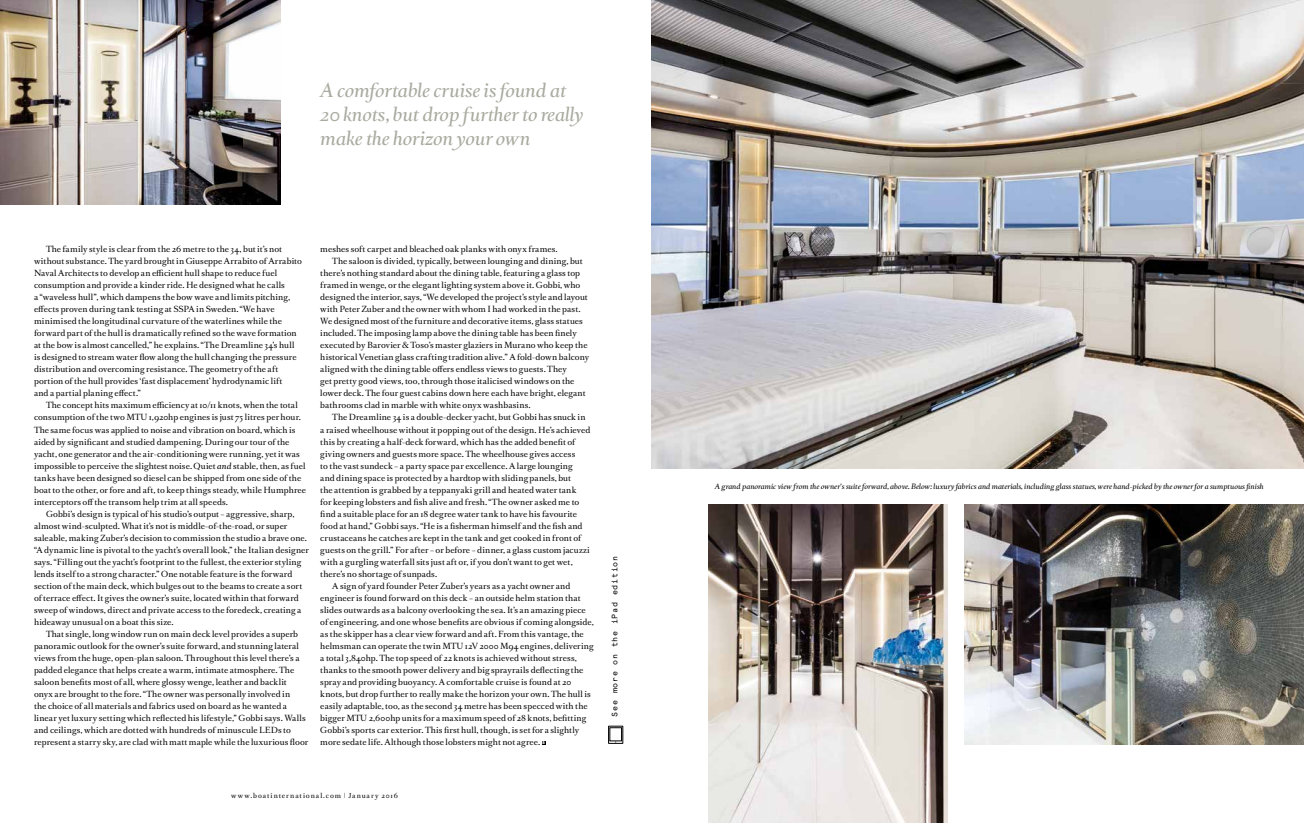
<style>
.page{position:relative;width:1304px;height:823px;background:#fff}
.page>*{position:absolute;margin:0;border:0;box-sizing:border-box;transform-origin:0 0}
.t1{font:italic 18px/24px "Romain BP Text";letter-spacing:-.01em;color:#a9aba0}
.t2{font:8px/12px "Romain BP Text";letter-spacing:.01em;color:#000}
.t3{font:8px "Apercu Mono";letter-spacing:.1em;color:#000}
.t4{font:italic 7px "Romain BP Text";color:#000}
.t5{font:6.5px "Romain BP Text";letter-spacing:.145em;color:#000}
.t6{font:700 3.9px "Euclid Flex";color:#fff}
.s1{font-style:italic}
</style>
<div class="page">
<img style="left:0;top:0;width:281px;height:204px">
<img style="left:709px;top:504px;width:238px;height:318px">
<img style="left:965px;top:504px;width:339px;height:240px">
<img style="left:652px;top:0;width:652px;height:468px">
<div style="left:608px;top:725px;width:15px;height:18px;border:1px solid #000"></div>
<div style="left:610px;top:727px;width:12px;height:13px;border:1px solid #000"></div>
<svg style="left:542px;top:741px;width:4px;height:3px"></svg>
<h1 class="t1" style="left:320px;top:77px;width:265px">A comfortable cruise is found at<br>20 knots, but drop further to really make the horizon your own</h1>
<p class="t2" style="left:34px;top:242px;width:269px;text-indent:12px">The family style is clear from the 26 metre to the 34, but it’s not without substance. The yard brought in Giuseppe Arrabito of Arrabito Naval Architects to develop an efficient hull shape to reduce fuel consumption and provide a kinder ride. He designed what he calls<br>a “waveless hull”, which dampens the bow wave and limits pitching, effects proven during tank testing at SSPA in Sweden. “We have minimised the longitudinal curvature of the waterlines while the forward part of the hull is dramatically refined so the wave formation at the bow is almost cancelled,” he explains. “The Dreamline 34’s hull is designed to stream water flow along the hull changing the pressure distribution and overcoming resistance. The geometry of the aft portion of the hull provides ‘fast displacement’ hydrodynamic lift<br>and a partial planing effect.”</p>
<p class="t2" style="left:34px;top:398px;width:274px;text-indent:12px">The concept hits maximum efficiency at 10/11 knots, when the total consumption of the two MTU 1,920hp engines is just 75 litres per hour.<br>The same focus was applied to noise and vibration on board, which is aided by significant and studied dampening. During our tour of the yacht, one generator and the air-conditioning were running, yet it was impossible to perceive the slightest noise. Quiet <span class="s1">and</span> stable, then, as fuel tanks have been designed so diesel can be shipped from one side of the boat to the other, or fore and aft, to keep things steady, while Humphree interceptors off the transom help trim at all speeds.</p>
<p class="t2" style="left:34px;top:506px;width:276px;text-indent:12px">Gobbi’s design is typical of his studio’s output – aggressive, sharp, almost wind-sculpted. What it’s not is middle-of-the-road, or super saleable, making Zuber’s decision to commission the studio a brave one. “A dynamic line is pivotal to the yacht’s overall look,” the Italian designer says. “Filling out the yacht’s footprint to the fullest, the exterior styling lends itself to a strong character.” One notable feature is the forward section of the main deck, which bulges out to the beams to create a sort of terrace effect. It gives the owner’s suite, located within that forward sweep of windows, direct and private access to the foredeck, creating a hideaway unusual on a boat this size.</p>
<p class="t2" style="left:34px;top:626px;width:276px;text-indent:12px">That single, long window run on main deck level provides a superb panoramic outlook for the owner’s suite forward, and stunning lateral views from the huge, open-plan saloon. Throughout this level there’s a padded elegance that helps create a warm, intimate atmosphere. The saloon benefits most of all, where glossy wenge, leather and backlit<br>onyx are brought to the fore. “The owner was personally involved in<br>the choice of all materials and fabrics used on board as he wanted a linear yet luxury setting which reflected his lifestyle,” Gobbi says. Walls and ceilings, which are dotted with hundreds of minuscule LEDs to represent a starry sky, are clad with matt maple while the luxurious floor</p>
<p class="t2" style="left:320px;top:242px;width:239px">meshes soft carpet and bleached oak planks with onyx frames.</p>
<p class="t2" style="left:332px;top:254px;width:252px">The saloon is divided, typically, between lounging and dining, but</p>
<p class="t2" style="left:320px;top:266px;width:261px">there’s nothing standard about the dining table, featuring a glass top</p>
<p class="t2" style="left:320px;top:278px;width:262px">framed in wenge, or the elegant lighting system above it. Gobbi, who</p>
<p class="t2" style="left:320px;top:290px;width:269px">designed the interior, says, “We developed the project’s style and layout</p>
<p class="t2" style="left:320px;top:302px;width:262px">with Peter Zuber and the owner with whom I had worked in the past.</p>
<p class="t2" style="left:320px;top:314px;width:264px">We designed most of the furniture and decorative items, glass statues</p>
<p class="t2" style="left:320px;top:326px;width:258px">included. The imposing lamp above the dining table has been finely</p>
<p class="t2" style="left:320px;top:338px;width:269px">executed by Barovier &amp; Toso’s master glaziers in Murano who keep the</p>
<p class="t2" style="left:320px;top:350px;width:270px">historical Venetian glass crafting tradition alive.” A fold-down balcony</p>
<p class="t2" style="left:320px;top:362px;width:248px">aligned with the dining table offers endless views to guests. They</p>
<p class="t2" style="left:320px;top:374px;width:256px">get pretty good views, too, through those italicised windows on the</p>
<p class="t2" style="left:320px;top:386px;width:267px">lower deck. The four guest cabins down here each have bright, elegant</p>
<p class="t2" style="left:320px;top:398px;width:212px">bathrooms clad in marble with white onyx washbasins.</p>
<p class="t2" style="left:332px;top:410px;width:255px">The Dreamline 34 is a double-decker yacht, but Gobbi has snuck in</p>
<p class="t2" style="left:320px;top:422px;width:272px">a raised wheelhouse without it popping out of the design. He’s achieved</p>
<p class="t2" style="left:320px;top:434px;width:256px">this by creating a half-deck forward, which has the added benefit of</p>
<p class="t2" style="left:320px;top:446px;width:257px">giving owners and guests more space. The wheelhouse gives access</p>
<p class="t2" style="left:320px;top:458px;width:254px">to the vast sundeck – a party space par excellence. A large lounging</p>
<p class="t2" style="left:320px;top:470px;width:252px">and dining space is protected by a hardtop with sliding panels, but</p>
<p class="t2" style="left:320px;top:482px;width:258px">the attention is grabbed by a teppanyaki grill and heated water tank</p>
<p class="t2" style="left:320px;top:494px;width:261px">for keeping lobsters and fish alive and fresh. “The owner asked me to</p>
<p class="t2" style="left:320px;top:506px;width:258px">find a suitable place for an 18 degree water tank to have his favourite</p>
<p class="t2" style="left:320px;top:518px;width:264px">food at hand,” Gobbi says. “He is a fisherman himself and the fish and</p>
<p class="t2" style="left:320px;top:530px;width:262px">crustaceans he catches are kept in the tank and get cooked in front of</p>
<p class="t2" style="left:320px;top:542px;width:271px">guests on the grill.” For after – or before – dinner, a glass custom jacuzzi</p>
<p class="t2" style="left:320px;top:554px;width:254px">with a gurgling waterfall sits just aft or, if you don’t want to get wet,</p>
<p class="t2" style="left:320px;top:566px;width:118px">there’s no shortage of sunpads.</p>
<p class="t2" style="left:332px;top:578px;width:240px">A sign of yard founder Peter Zuber’s years as a yacht owner and</p>
<p class="t2" style="left:320px;top:590px;width:262px">engineer is found forward on this deck – an outside helm station that</p>
<p class="t2" style="left:320px;top:602px;width:267px">slides outwards as a balcony overlooking the sea. It’s an amazing piece</p>
<p class="t2" style="left:320px;top:614px;width:275px">of engineering, and one whose benefits are obvious if coming alongside,</p>
<p class="t2" style="left:320px;top:626px;width:265px">as the skipper has a clear view forward and aft. From this vantage, the</p>
<p class="t2" style="left:320px;top:638px;width:275px">helmsman can operate the twin MTU 12V 2000 M94 engines, delivering</p>
<p class="t2" style="left:320px;top:650px;width:258px">a total 3,840hp. The top speed of 22 knots is achieved without stress,</p>
<p class="t2" style="left:320px;top:662px;width:265px">thanks to the smooth power delivery and big sprayrails deflecting the</p>
<p class="t2" style="left:320px;top:674px;width:253px">spray and providing buoyancy. A comfortable cruise is found at 20</p>
<p class="t2" style="left:320px;top:686px;width:272px">knots, but drop further to really make the horizon your own. The hull is</p>
<p class="t2" style="left:320px;top:698px;width:269px">easily adaptable, too, as the second 34 metre has been specced with the</p>
<p class="t2" style="left:320px;top:710px;width:268px">bigger MTU 2,600hp units for a maximum speed of 28 knots, befitting</p>
<p class="t2" style="left:320px;top:722px;width:260px">Gobbi’s sports car exterior. This first hull, though, is set for a slightly</p>
<p class="t2" style="left:320px;top:734px;width:222px">more sedate life. Although those lobsters might not agree.</p>
<p class="t6" style="left:542px;top:739px;width:4px">B</p>
<p class="t5" style="left:231px;top:789px;width:168px">www.boatinternational.com | January 2016</p>
<p class="t3" style="left:610px;top:716px;width:162px;rotate:-90deg">See more on the iPad edition</p>
<p class="t4" style="left:715px;top:480px;width:550px">A grand panoramic view from the owner’s suite forward, above. Below: luxury fabrics and materials, including glass statues, were hand-picked by the owner for a sumptuous finish</p>
</div>
